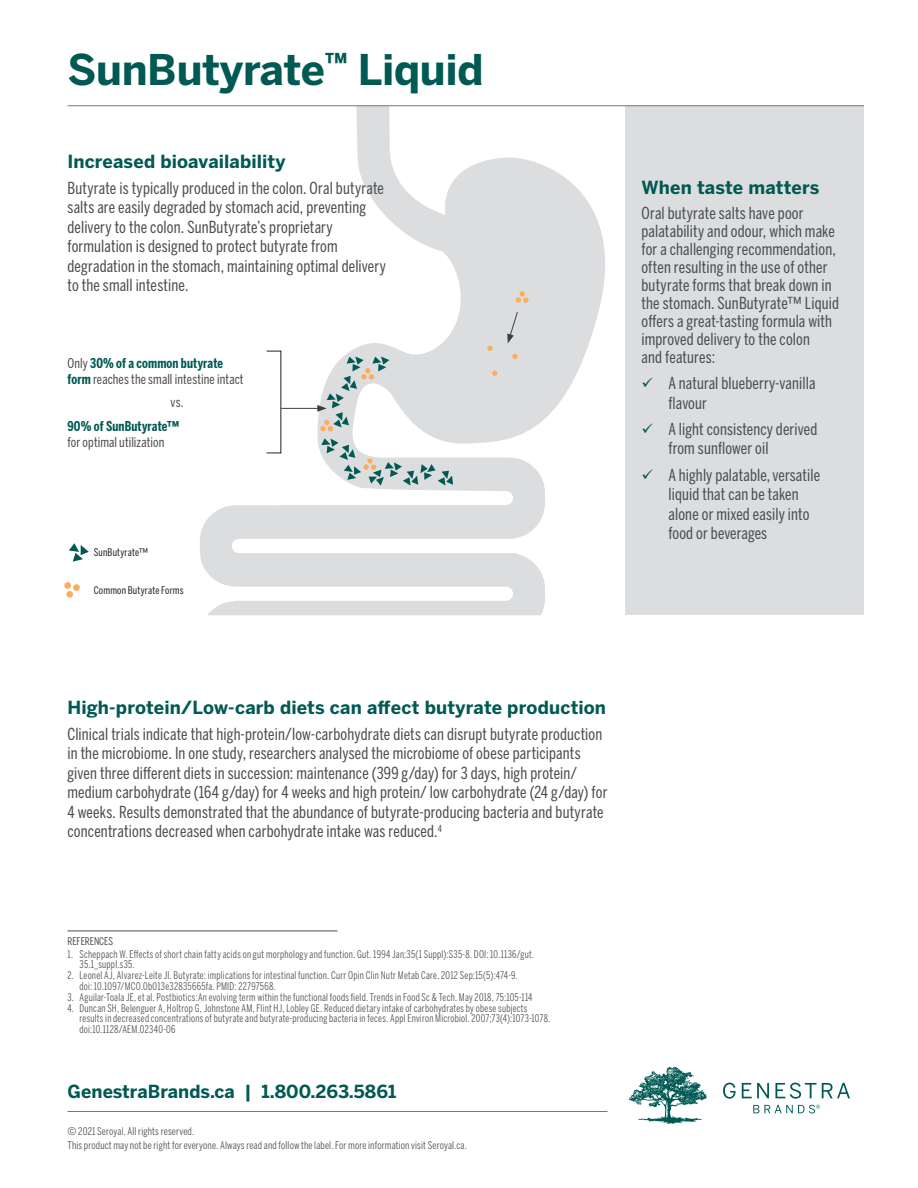
<style>
.page{position:relative;width:918px;height:1188px;background:#fff}
.page>*{position:absolute;margin:0;border:0;box-sizing:border-box;transform-origin:0 0}
.t1{font:700 42px "Benton Sans";letter-spacing:-.01em;color:#005953}
.t2{font:700 18px "Benton Sans";letter-spacing:.005em;color:#005953}
.t3{font:700 17.85px "Benton Sans";letter-spacing:.005em;color:#005953}
.t4{font:16.5px/19.5px "Benton Sans Compressed";letter-spacing:.01em;color:#4b4c4d}
.t5{font:13.5px/16.5px "Benton Sans Compressed";letter-spacing:.01em;color:#4b4c4d}
.t6{font:700 13.5px/23.2px "Benton Sans Compressed";letter-spacing:.01em;color:#005953}
.t7{font:10.5px/10.8px "Benton Sans Compressed";letter-spacing:.025em;color:#4b4c4d;scale:.95 1}
.t8{font:10.5px/14px "Benton Sans Compressed";letter-spacing:.025em;color:#4b4c4d}
.t9{font:10.5px "Benton Sans Compressed";letter-spacing:.02em;color:#231f20}
.t10{font:10.5px "Benton Sans Compressed";color:#4b4c4d}
.s1{font-weight:700;color:#005953}
.s2{font-weight:400;color:#4b4c4d}
.s3{font-family:"Benton Sans"}
</style>
<div class="page">
<hr style="left:68px;top:1111px;width:540px;height:1px;background:#76787b">
<svg style="left:723px;top:1083px;width:127px;height:16px"></svg>
<svg style="left:753px;top:1105px;width:67px;height:9px"></svg>
<svg style="left:629px;top:1067px;width:78px;height:57px"></svg>
<svg style="left:200px;top:106px;width:407px;height:509px"></svg>
<svg style="left:515px;top:291px;width:14px;height:12px"></svg>
<svg style="left:487px;top:345px;width:6px;height:6px"></svg>
<svg style="left:512px;top:353px;width:6px;height:6px"></svg>
<svg style="left:492px;top:370px;width:6px;height:6px"></svg>
<hr style="left:281px;top:408px;width:39px;height:1px;background:#3e3e3f">
<svg style="left:317px;top:357px;width:72px;height:75px"></svg>
<svg style="left:321px;top:438px;width:132px;height:48px"></svg>
<svg style="left:507px;top:311px;width:11px;height:32px"></svg>
<div style="left:625px;top:105px;width:239px;height:510px;background:#dcddde"></div>
<svg style="left:69px;top:543px;width:20px;height:19px"></svg>
<div style="left:64px;top:582px;width:7px;height:7px;background:#faae5d;border-radius:50%"></div>
<div style="left:73px;top:584px;width:7px;height:7px;background:#faae5d;border-radius:50%"></div>
<div style="left:66px;top:591px;width:7px;height:7px;background:#faae5d;border-radius:50%"></div>
<hr style="left:68px;top:105px;width:796px;height:1px;background:#76787b">
<hr style="left:68px;top:931px;width:270px;height:1px;background:#4b4c4d">
<h1 class="t1" style="left:68px;top:45px;width:418px">SunButyrate<sup>™</sup> Liquid</h1>
<p class="t2" style="left:68px;top:150px;width:220px">Increased bioavailability</p>
<p class="t4" style="left:68px;top:178px;width:320px">Butyrate is typically produced in the colon. Oral butyrate salts are easily degraded by stomach acid, preventing delivery to the colon. SunButyrate’s proprietary formulation is designed to protect butyrate from degradation in the stomach, maintaining optimal delivery to the small intestine.</p>
<p class="t5" style="left:68px;top:354px;width:178px">Only <span class="s1">30% of a common butyrate form</span> reaches the small intestine intact</p>
<p class="t6" style="left:68px;top:391px;width:118px;text-indent:103px"><span class="s2">vs.<br></span>90% of SunButyrate<span class="s3">™</span></p>
<p class="t5" style="left:68px;top:434px;width:98px">for optimal utilization</p>
<p class="t9" style="left:94px;top:546px;width:56px">SunButyrate<span class="s3">™</span></p>
<p class="t9" style="left:94px;top:584px;width:91px">Common Butyrate Forms</p>
<p class="t2" style="left:642px;top:177px;width:180px">When taste matters</p>
<p class="t4" style="left:642px;top:204px;width:199px;line-height:18px">Oral butyrate salts have poor palatability and odour, which make for a challenging recommendation, often resulting in the use of other butyrate forms that break down in the stomach. SunButyrate<span class="s3">™</span> Liquid offers a great-tasting formula with improved delivery to the colon<br>and features:</p>
<p class="t4" style="left:669px;top:373px;width:149px">A natural blueberry-vanilla flavour</p>
<p class="t4" style="left:669px;top:419px;width:150px">A light consistency derived from sunflower oil</p>
<p class="t4" style="left:669px;top:465px;width:153px">A highly palatable, versatile liquid that can be taken alone or mixed easily into food or beverages</p>
<p class="t2" style="left:68px;top:696px;width:540px">High-protein/Low-carb diets can affect butyrate production</p>
<p class="t4" style="left:68px;top:724px;width:541px">Clinical trials indicate that high-protein/low-carbohydrate diets can disrupt butyrate production in the microbiome. In one study, researchers analysed the microbiome of obese participants given three different diets in succession: maintenance (399 g/day) for 3 days, high protein/ medium carbohydrate (164 g/day) for 4 weeks and high protein/ low carbohydrate (24 g/day) for 4 weeks. Results demonstrated that the abundance of butyrate-producing bacteria and butyrate concentrations decreased when carbohydrate intake was reduced.<sup>4</sup></p>
<p class="t10" style="left:68px;top:934px;width:47px">REFERENCES</p>
<p class="t7" style="left:80px;top:948px;width:479px;text-indent:-12px">1. Scheppach W. Effects of short chain fatty acids on gut morphology and function. Gut. 1994 Jan;35(1 Suppl):S35-8. DOI: 10.1136/gut.<br>35.1_suppl.s35.</p>
<p class="t7" style="left:80px;top:970px;width:461px;text-indent:-12px">2. Leonel AJ, Alvarez-Leite JI. Butyrate: implications for intestinal function. Curr Opin Clin Nutr Metab Care. 2012 Sep;15(5):474-9. doi: 10.1097/MCO.0b013e32835665fa. PMID: 22797568.</p>
<p class="t7" style="left:68px;top:991px;width:491px">3. Aguilar-Toala JE, et al. Postbiotics:An evolving term within the functional foods field. Trends in Food Sc &amp; Tech. May 2018, 75:105-114</p>
<p class="t7" style="left:80px;top:1002px;width:496px;text-indent:-12px">4. Duncan SH, Belenguer A, Holtrop G, Johnstone AM, Flint HJ, Lobley GE. Reduced dietary intake of carbohydrates by obese subjects results in decreased concentrations of butyrate and butyrate-producing bacteria in feces. Appl Environ Microbiol. 2007;73(4):1073-1078. doi:10.1128/AEM.02340-06</p>
<p class="t3" style="left:68px;top:1081px;width:330px">GenestraBrands.ca | 1.800.263.5861</p>
<p class="t8" style="left:68px;top:1124px;width:400px"><span class="s3">©</span> 2021 Seroyal. All rights reserved.<br>This product may not be right for everyone. Always read and follow the label. For more information visit Seroyal.ca.</p>
</div>
